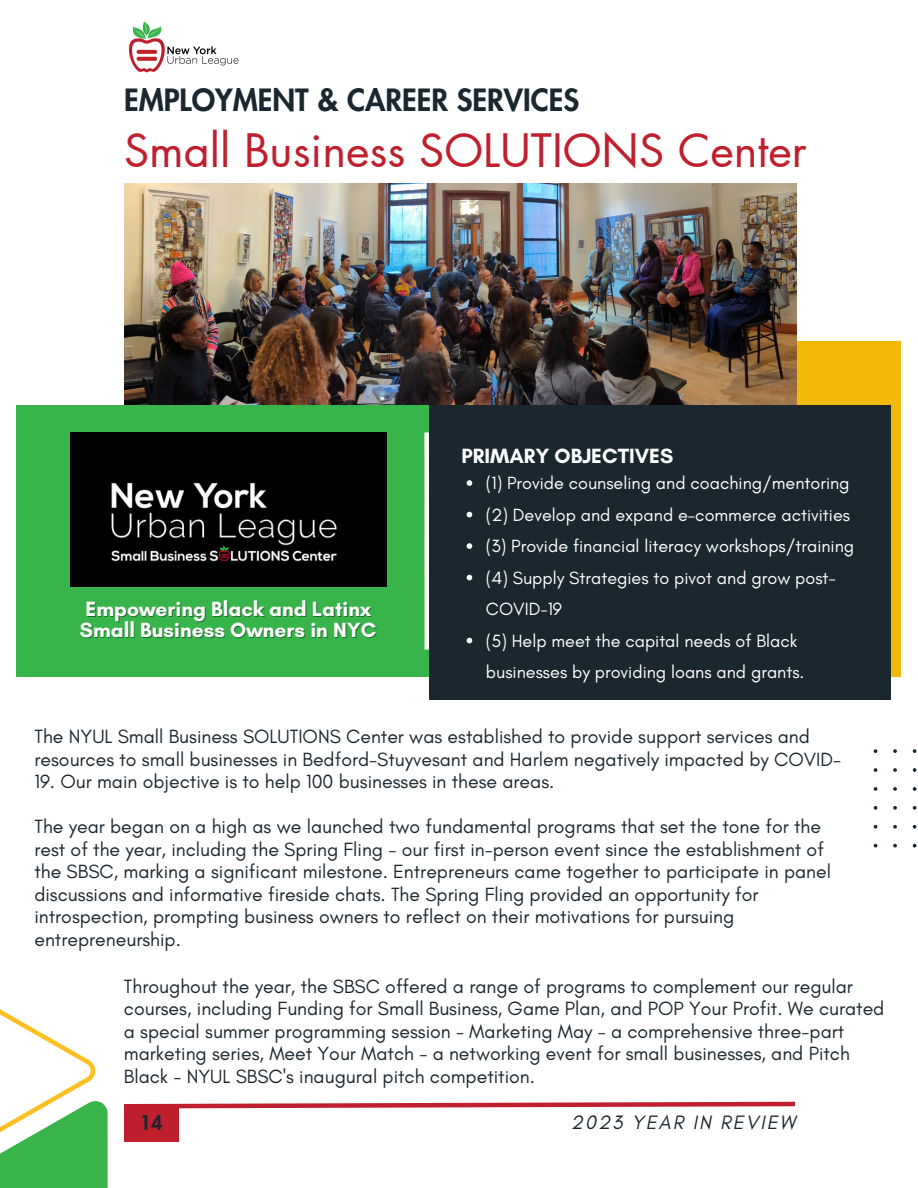
<style>
.page{position:relative;width:918px;height:1188px;background:#fff}
.page>*{position:absolute;margin:0;border:0;box-sizing:border-box;transform-origin:0 0}
.t1{font:45px "Futura LT Pro";color:#c01f2d}
.t2{font:800 30px "Futura LT Pro";color:#1b272f}
.t3{font:700 21px "Glacial Indifference";color:#fff}
.t4{font:italic 19.8px "Glacial Indifference";letter-spacing:.1em;color:#1b272f}
.t5{font:800 19.8px "Futura LT Pro";color:#1b272f}
.t6{font:19.5px/22.5px "Glacial Indifference";color:#1b272f}
.t7{font:18px/31.5px "Glacial Indifference";color:#fff}
</style>
<div class="page">
<div style="left:589px;top:341px;width:311px;height:336px;background:#f1ba0a"></div>
<img style="left:124px;top:184px;width:673px;height:221px">
<div style="left:16px;top:405px;width:424px;height:272px;background:#37b54a"></div>
<div style="left:429px;top:405px;width:461px;height:295px;background:#1b272f"></div>
<svg style="left:123px;top:1101px;width:672px;height:8px"></svg>
<div style="left:124px;top:1105px;width:55px;height:36px;background:#c01f2d"></div>
<div style="left:0;top:1101px;width:108px;height:87px;background:#37b54a"></div>
<svg style="left:0;top:1009px;width:95px;height:137px"></svg>
<svg style="left:873px;top:749px;width:44px;height:98px"></svg>
<div style="left:424px;top:432px;width:5px;height:218px;background:#fff"></div>
<img style="left:128px;top:21px;width:111px;height:52px">
<img style="left:70px;top:432px;width:316px;height:154px">
<svg style="left:467px;top:480px;width:5px;height:6px"></svg>
<svg style="left:467px;top:512px;width:5px;height:5px"></svg>
<svg style="left:467px;top:543px;width:5px;height:6px"></svg>
<svg style="left:467px;top:575px;width:5px;height:5px"></svg>
<svg style="left:467px;top:638px;width:5px;height:5px"></svg>
<h6 class="t2" style="left:124px;top:86px;width:457px">EMPLOYMENT &amp; CAREER SERVICES</h6>
<p class="t1" style="left:124px;top:130px;width:684px">Small Business SOLUTIONS Center</p>
<h6 class="t3" style="left:86px;top:596px;width:287px">Empowering Black and Latinx</h6>
<p class="t3" style="left:80px;top:617px;width:298px">Small Business Owners in NYC</p>
<p class="t3" style="left:462px;top:443px;width:213px">PRIMARY OBJECTIVES</p>
<h5 class="t7" style="left:486px;top:467px;width:365px">(1) Provide counseling and coaching/mentoring</h5>
<h3 class="t7" style="left:486px;top:499px;width:366px">(2) Develop and expand e-commerce activities</h3>
<p class="t7" style="left:486px;top:530px;width:370px">(3) Provide financial literacy workshops/training</p>
<p class="t7" style="left:486px;top:562px;width:351px">(4) Supply Strategies to pivot and grow post-<br>COVID-19</p>
<p class="t7" style="left:486px;top:625px;width:320px">(5) Help meet the capital needs of Black businesses by providing loans and grants.</p>
<h6 class="t6" style="left:34px;top:725px;width:808px">The NYUL Small Business SOLUTIONS Center was established to provide support services and resources to small businesses in Bedford-Stuyvesant and Harlem negatively impacted by COVID-</h6>
<h6 class="t6" style="left:34px;top:770px;width:521px">19. Our main objective is to help 100 businesses in these areas.</h6>
<p class="t6" style="left:34px;top:815px;width:798px">The year began on a high as we launched two fundamental programs that set the tone for the rest of the year, including the Spring Fling - our first in-person event since the establishment of the SBSC, marking a significant milestone. Entrepreneurs came together to participate in panel discussions and informative fireside chats. The Spring Fling provided an opportunity for introspection, prompting business owners to reflect on their motivations for pursuing entrepreneurship.</p>
<p class="t6" style="left:124px;top:975px;width:762px">Throughout the year, the SBSC offered a range of programs to complement our regular courses, including Funding for Small Business, Game Plan, and POP Your Profit. We curated a special summer programming session - Marketing May - a comprehensive three-part marketing series, Meet Your Match - a networking event for small businesses, and Pitch Black - NYUL SBSC's inaugural pitch competition.</p>
<h1 class="t5" style="left:140px;top:1113px;width:24px">14</h1>
<p class="t4" style="left:571px;top:1111px;width:226px">2023 YEAR IN REVIEW</p>
</div>
